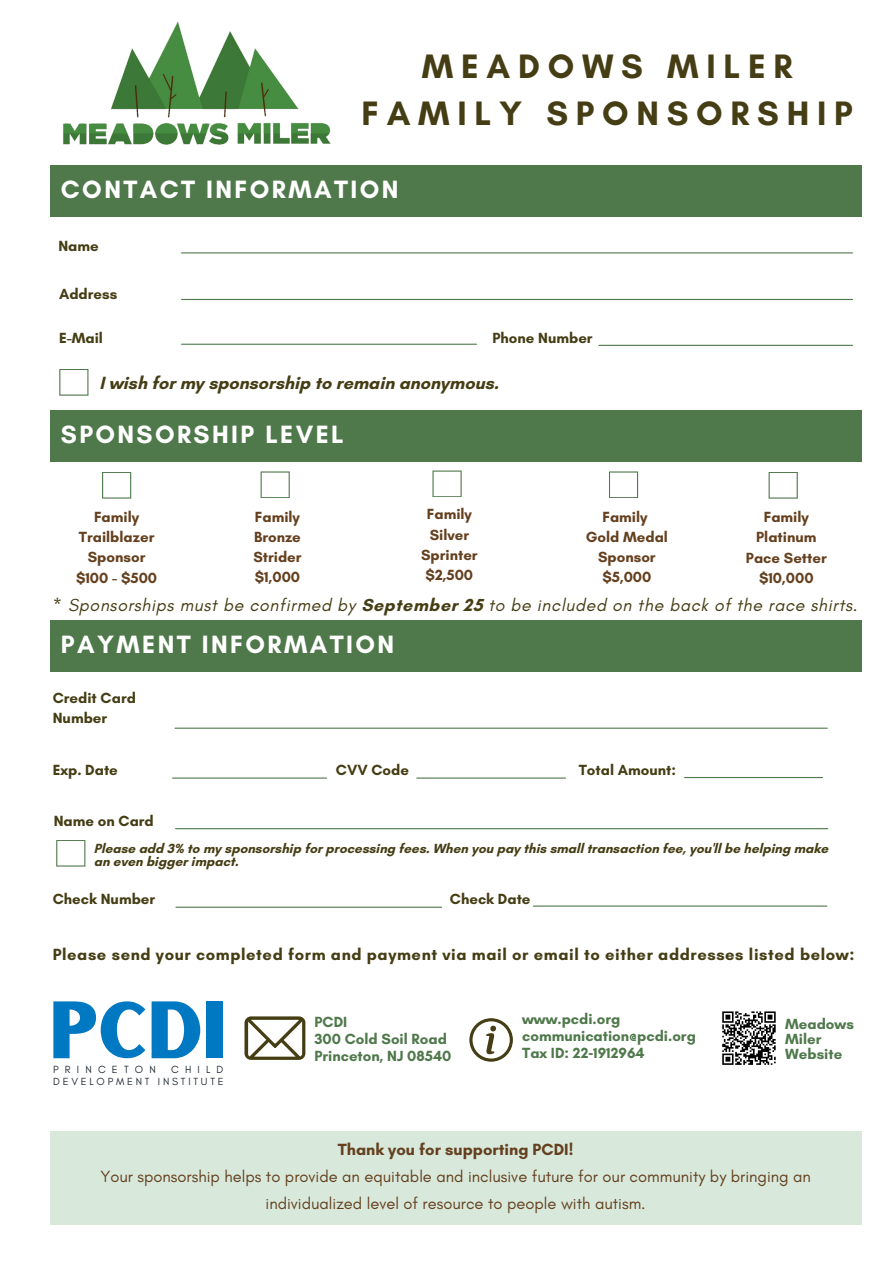
<style>
.page{position:relative;width:894px;height:1264px;background:#fff}
.page>*{position:absolute;margin:0;border:0;box-sizing:border-box;transform-origin:0 0}
.t1{font:77.55px "Sunborn Sans One";color:#0079c2}
.t2{font:700 34.5px/47.2px "Glacial Indifference";letter-spacing:.225em;color:#453d14;text-align:center}
.t3{font:700 25.5px "Glacial Indifference";letter-spacing:.095em;color:#fff}
.t4{font:700 18px "Glacial Indifference";color:#453d14}
.t5{font:italic 17.7px "Glacial Indifference";letter-spacing:.035em;color:#453d14}
.t6{font:16.5px/27px "Glacial Indifference";color:#64401e;text-align:center}
.t7{font:700 16.5px "Glacial Indifference";letter-spacing:.035em;color:#453d14}
.t8{font:700 15px/20.2px "Glacial Indifference";color:#64401e;text-align:center}
.t9{font:700 15px "Glacial Indifference";color:#4f784b}
.t10{font:700 15px "Glacial Indifference";color:#453d14}
.t11{font:700 13.5px "Glacial Indifference";color:#453d14}
.t12{font:10.65px "Glacial Indifference";letter-spacing:.585em;color:#212932}
.t13{font:10.5px "Glacial Indifference";letter-spacing:.265em;color:#212932}
.s1{font-weight:700;font-style:normal}
.s2{font-family:"Noto Sans"}
.s3{font-weight:700}
</style>
<div class="page">
<img style="left:63px;top:22px;width:268px;height:123px">
<hr style="left:599px;top:345px;width:253px;height:1px;background:#4f784b">
<hr style="left:181px;top:343px;width:295px;height:2px;background:#4f784b">
<hr style="left:181px;top:299px;width:671px;height:1px;background:#4f784b">
<div style="left:50px;top:165px;width:811px;height:51px;background:#4f784b"></div>
<hr style="left:181px;top:252px;width:671px;height:1px;background:#4f784b">
<div style="left:50px;top:410px;width:811px;height:51px;background:#4f784b"></div>
<hr style="left:175px;top:727px;width:652px;height:1px;background:#4f784b">
<hr style="left:172px;top:777px;width:154px;height:1px;background:#4f784b">
<hr style="left:175px;top:828px;width:652px;height:1px;background:#4f784b">
<hr style="left:176px;top:906px;width:265px;height:1px;background:#4f784b">
<hr style="left:533px;top:905px;width:293px;height:1px;background:#4f784b">
<svg style="left:609px;top:471px;width:29px;height:27px"></svg>
<svg style="left:432px;top:470px;width:29px;height:27px"></svg>
<svg style="left:260px;top:471px;width:30px;height:27px"></svg>
<div style="left:50px;top:620px;width:811px;height:52px;background:#4f784b"></div>
<div style="left:50px;top:1131px;width:811px;height:94px;background:#d8e9dc"></div>
<svg style="left:102px;top:472px;width:29px;height:26px"></svg>
<svg style="left:56px;top:840px;width:29px;height:26px"></svg>
<svg style="left:768px;top:472px;width:29px;height:26px"></svg>
<svg style="left:244px;top:1016px;width:61px;height:43px"></svg>
<svg style="left:469px;top:1018px;width:43px;height:43px"></svg>
<svg style="left:722px;top:1011px;width:54px;height:54px"></svg>
<svg style="left:59px;top:369px;width:29px;height:26px"></svg>
<hr style="left:416px;top:777px;width:149px;height:1px;background:#4f784b">
<hr style="left:684px;top:777px;width:138px;height:1px;background:#4f784b">
<p class="t2" style="left:361px;top:42px;width:492px">MEADOWS MILER<br>FAMILY SPONSORSHIP</p>
<h2 class="t3" style="left:61px;top:173px;width:339px">CONTACT INFORMATION</h2>
<h3 class="t10" style="left:58px;top:237px;width:42px">Name</h3>
<p class="t10" style="left:59px;top:285px;width:60px">Address</p>
<p class="t10" style="left:59px;top:329px;width:45px">E-Mail</p>
<p class="t10" style="left:492px;top:329px;width:102px">Phone Number</p>
<p class="t4" style="left:99px;top:372px;width:401px">I wish for my sponsorship to remain anonymous.</p>
<p class="t3" style="left:61px;top:418px;width:284px">SPONSORSHIP LEVEL</p>
<p class="t8" style="left:76px;top:506px;width:83px">Family<br>Trailblazer<br>Sponsor $100 - $500</p>
<p class="t8" style="left:254px;top:506px;width:48px;text-align:left">Family<br>Bronze</p>
<p class="t8" style="left:253px;top:546px;width:50px">Strider</p>
<p class="t8" style="left:255px;top:567px;width:47px">$1,000</p>
<p class="t8" style="left:421px;top:504px;width:58px">Family<br>Silver<br>Sprinter $2,500</p>
<p class="t8" style="left:602px;top:506px;width:47px">Family</p>
<p class="t8" style="left:585px;top:526px;width:84px">Gold Medal<br>Sponsor $5,000</p>
<h6 class="t8" style="left:756px;top:506px;width:62px">Family<br>Platinum</h6>
<h3 class="t8" style="left:745px;top:547px;width:82px">Pace Setter</h3>
<h4 class="t8" style="left:758px;top:567px;width:56px">$10,000</h4>
<p class="t5" style="left:53px;top:593px;width:806px">* Sponsorships must be confirmed by <span class="s1">September 25</span> to be included on the back of the race shirts.</p>
<p class="t3" style="left:61px;top:629px;width:334px">PAYMENT INFORMATION</p>
<p class="t10" style="left:53px;top:688px;width:85px">Credit Card</p>
<p class="t10" style="left:53px;top:709px;width:56px">Number</p>
<p class="t10" style="left:53px;top:760px;width:67px">Exp. Date</p>
<p class="t10" style="left:336px;top:760px;width:75px">CVV Code</p>
<p class="t10" style="left:54px;top:811px;width:102px">Name on Card</p>
<p class="t10" style="left:578px;top:760px;width:99px">Total Amount:</p>
<p class="t11" style="left:94px;top:840px;width:735px">Please add 3% to my sponsorship for processing fees. When you pay this small transaction fee, you'll be helping make</p>
<p class="t11" style="left:94px;top:853px;width:146px">an even bigger impact.</p>
<h5 class="t10" style="left:53px;top:889px;width:104px">Check Number</h5>
<h3 class="t10" style="left:450px;top:889px;width:82px">Check Date</h3>
<p class="t7" style="left:53px;top:944px;width:803px">Please send your completed form and payment via mail or email to either addresses listed below:</p>
<h5 class="t1" style="left:49px;top:980px;width:178px">PCDI</h5>
<p class="t12" style="left:53px;top:1062px;width:104px">PRINCETON</p>
<p class="t12" style="left:171px;top:1062px;width:54px">CHILD</p>
<p class="t13" style="left:53px;top:1075px;width:172px">DEVELOPMENT INSTITUTE</p>
<h1 class="t9" style="left:314px;top:1012px;width:34px">PCDI</h1>
<p class="t9" style="left:314px;top:1029px;width:134px">300 Cold Soil Road</p>
<p class="t9" style="left:314px;top:1046px;width:138px">Princeton, NJ 08540</p>
<p class="t9" style="left:522px;top:1009px;width:100px">www.pcdi.org</p>
<p class="t9" style="left:522px;top:1026px;width:175px">communication@pcdi.org</p>
<p class="t9" style="left:522px;top:1043px;width:124px">Tax ID: 22<span class="s2">‐</span>1912964</p>
<p class="t9" style="left:785px;top:1015px;width:70px">Meadows</p>
<p class="t9" style="left:785px;top:1029px;width:38px">Miler</p>
<p class="t9" style="left:785px;top:1044px;width:59px">Website</p>
<p class="t6" style="left:100px;top:1135px;width:712px"><span class="s3">Thank you for supporting PCDI!<br></span>Your sponsorship helps to provide an equitable and inclusive future for our community by bringing an individualized level of resource to people with autism.</p>
</div>
